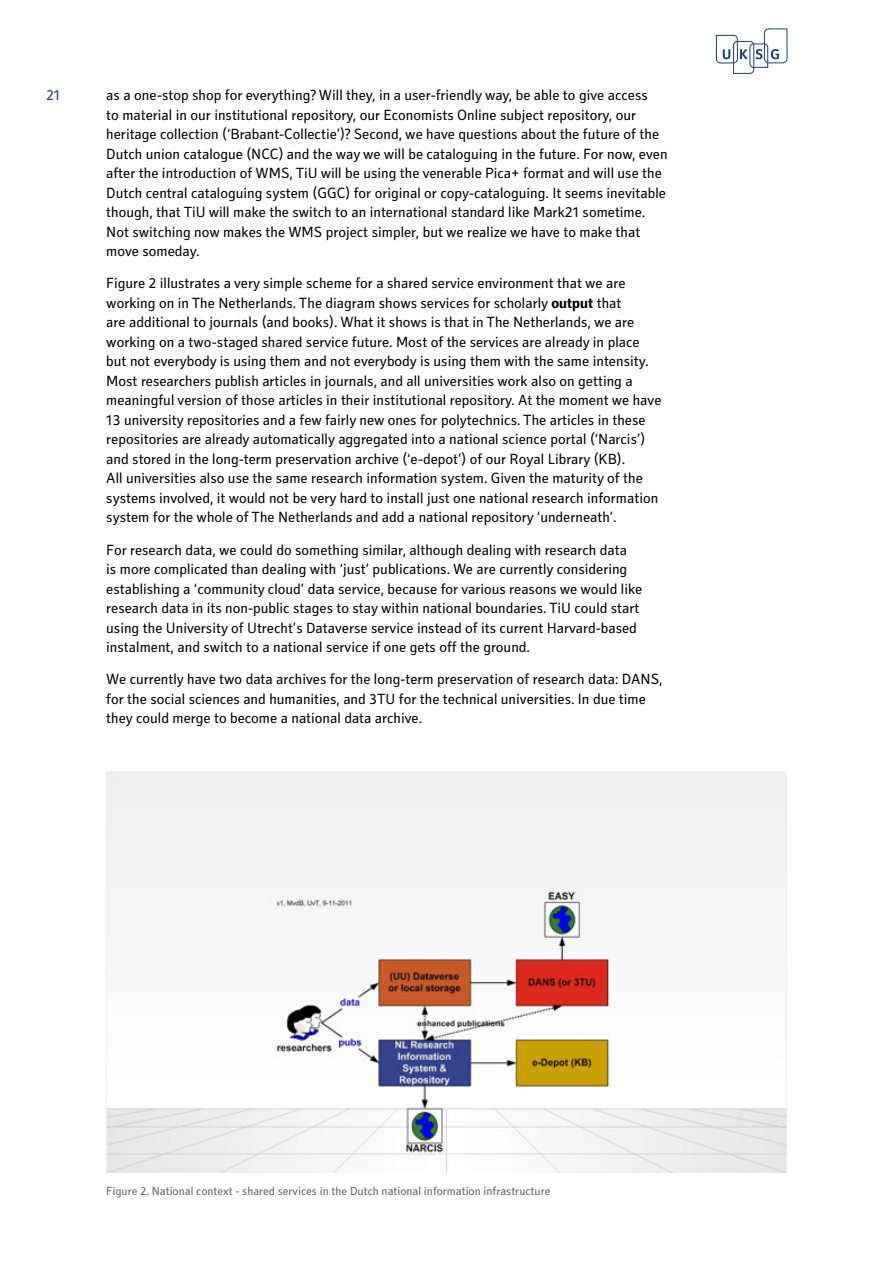
<style>
.page{position:relative;width:893px;height:1263px;background:#fff}
.page>*{position:absolute;margin:0;border:0;box-sizing:border-box;transform-origin:0 0}
.t1{font:15px/19.5px "Secca Std";color:#000}
.t2{font:15px "Secca Std";color:#1d3e79}
.t3{font:12px "Secca Std";color:#636362}
.s1{font-weight:700}
</style>
<div class="page">
<svg style="left:716px;top:28px;width:71px;height:46px"></svg>
<img style="left:106px;top:771px;width:681px;height:402px">
<p class="t2" style="left:46px;top:87px;width:16px">21</p>
<p class="t1" style="left:106px;top:86px;width:563px">as a one-stop shop for everything? Will they, in a user-friendly way, be able to give access<br>to material in our institutional repository, our Economists Online subject repository, our heritage collection (‘Brabant-Collectie’)? Second, we have questions about the future of the Dutch union catalogue (NCC) and the way we will be cataloguing in the future. For now, even after the introduction of WMS, TiU will be using the venerable Pica+ format and will use the Dutch central cataloguing system (GGC) for original or copy-cataloguing. It seems inevitable though, that TiU will make the switch to an international standard like Mark21 sometime.<br>Not switching now makes the WMS project simpler, but we realize we have to make that move someday.</p>
<p class="t1" style="left:106px;top:274px;width:557px">Figure 2 illustrates a very simple scheme for a shared service environment that we are working on in The Netherlands. The diagram shows services for scholarly <span class="s1">output</span> that<br>are additional to journals (and books). What it shows is that in The Netherlands, we are working on a two-staged shared service future. Most of the services are already in place but not everybody is using them and not everybody is using them with the same intensity.<br>Most researchers publish articles in journals, and all universities work also on getting a meaningful version of those articles in their institutional repository. At the moment we have 13 university repositories and a few fairly new ones for polytechnics. The articles in these repositories are already automatically aggregated into a national science portal (‘Narcis’) and stored in the long-term preservation archive (‘e-depot’) of our Royal Library (KB).<br>All universities also use the same research information system. Given the maturity of the systems involved, it would not be very hard to install just one national research information system for the whole of The Netherlands and add a national repository ‘underneath’.</p>
<p class="t1" style="left:106px;top:540px;width:537px">For research data, we could do something similar, although dealing with research data<br>is more complicated than dealing with ‘just’ publications. We are currently considering establishing a ‘community cloud’ data service, because for various reasons we would like research data in its non-public stages to stay within national boundaries. TiU could start using the University of Utrecht’s Dataverse service instead of its current Harvard-based instalment, and switch to a national service if one gets off the ground.</p>
<p class="t1" style="left:106px;top:670px;width:558px">We currently have two data archives for the long-term preservation of research data: DANS, for the social sciences and humanities, and 3TU for the technical universities. In due time they could merge to become a national data archive.</p>
<p class="t3" style="left:106px;top:1184px;width:446px">Figure 2. National context - shared services in the Dutch national information infrastructure</p>
</div>
